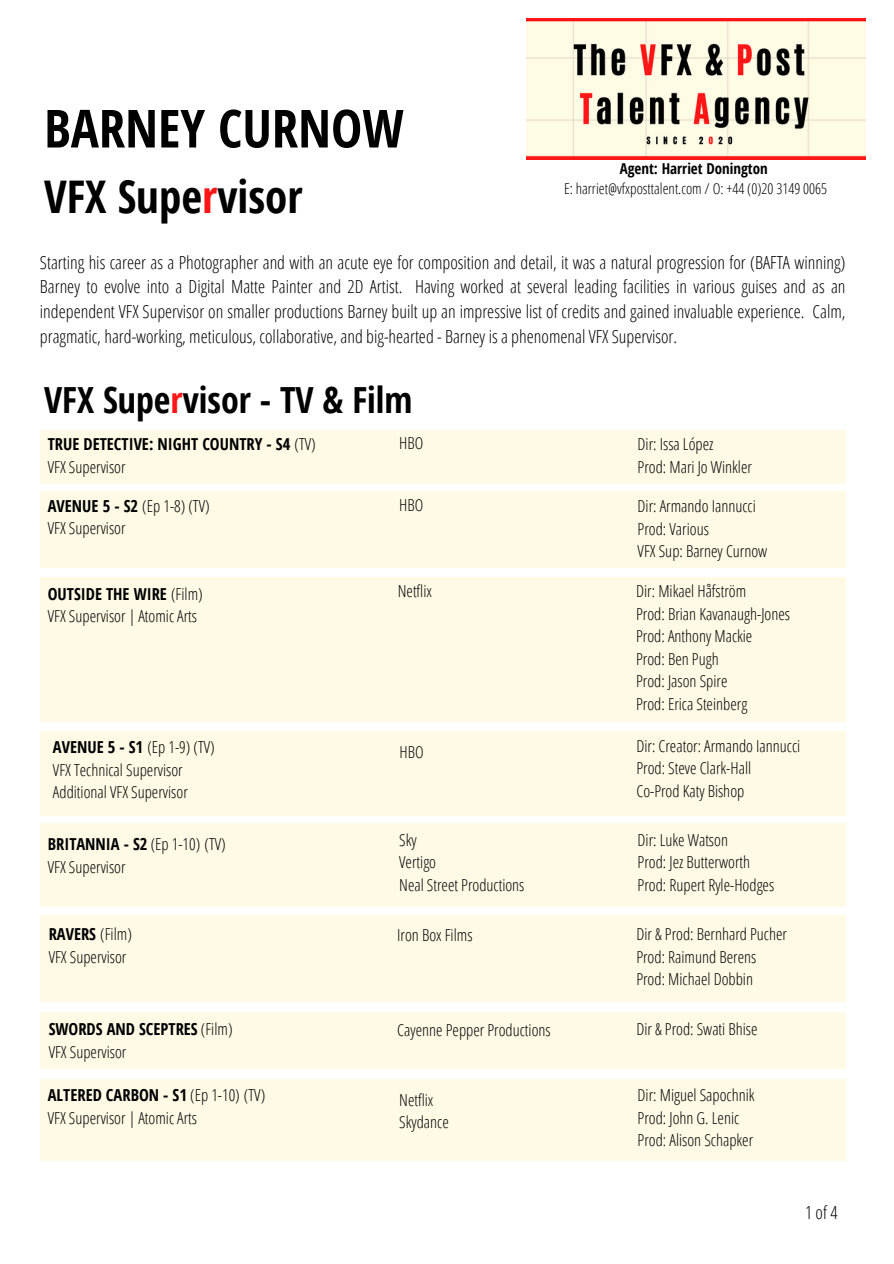
<style>
.page{position:relative;width:894px;height:1264px;background:#fff}
.page>*{position:absolute;margin:0;border:0;box-sizing:border-box;transform-origin:0 0}
.t1{font:700 52.5px "Open Sans Condensed";color:#000}
.t2{font:700 45px "Open Sans Condensed";color:#000}
.t3{font:700 36px "Open Sans Condensed";color:#000}
.t4{font:300 18px/24.8px "Open Sans Condensed";color:#000;text-align:justify}
.t5{font:300 16.5px/22.5px "Open Sans Condensed";color:#000}
.t6{font:700 16.5px/22.5px "Open Sans Condensed";color:#000}
.t7{font:300 15px "Open Sans Condensed";color:#000}
.t8{font:700 15px "Open Sans Condensed";color:#000}
.s1{color:#ff1616}
.s2{font-weight:300}
.s3{font-weight:700}
</style>
<div class="page">
<img style="left:526px;top:19px;width:338px;height:141px">
<div style="left:40px;top:578px;width:805px;height:144px;background:#fefae5"></div>
<div style="left:40px;top:731px;width:805px;height:84px;background:#fefae5"></div>
<div style="left:40px;top:430px;width:805px;height:53px;background:#fefae5"></div>
<div style="left:40px;top:823px;width:805px;height:84px;background:#fefae5"></div>
<div style="left:40px;top:915px;width:805px;height:86px;background:#fefae5"></div>
<div style="left:40px;top:1012px;width:805px;height:56px;background:#fefae5"></div>
<div style="left:40px;top:1079px;width:805px;height:81px;background:#fefae5"></div>
<div style="left:40px;top:491px;width:805px;height:77px;background:#fefae5"></div>
<p class="t1" style="left:44px;top:91px;width:361px">BARNEY CURNOW</p>
<p class="t2" style="left:44px;top:165px;width:260px">VFX Supe<span class="s1">r</span>visor</p>
<p class="t8" style="left:619px;top:158px;width:149px">Agent: Harriet Donington</p>
<h4 class="t7" style="left:564px;top:178px;width:264px">E: harriet@vfxposttalent.com / O: +44 (0)20 3149 0065</h4>
<h4 class="t4" style="left:40px;top:249px;width:806px">Starting his career as a Photographer and with an acute eye for composition and detail, it was a natural progression for (BAFTA winning)<br>Barney to evolve into a Digital Matte Painter and 2D Artist. Having worked at several leading facilities in various guises and as an independent VFX Supervisor on smaller productions Barney built up an impressive list of credits and gained invaluable experience. Calm, pragmatic, hard-working, meticulous, collaborative, and big-hearted - Barney is a phenomenal VFX Supervisor.</h4>
<p class="t3" style="left:44px;top:374px;width:369px">VFX Supe<span class="s1">r</span>visor - TV &amp; Film</p>
<h4 class="t5" style="left:399px;top:431px;width:26px">HBO</h4>
<h4 class="t6" style="left:48px;top:432px;width:269px">TRUE DETECTIVE: NIGHT COUNTRY - S4 <span class="s2">(TV)<br>VFX Supervisor</span></h4>
<h4 class="t5" style="left:637px;top:432px;width:116px">Dir: Issa López<br>Prod: Mari Jo Winkler</h4>
<h4 class="t5" style="left:399px;top:493px;width:26px">HBO</h4>
<h4 class="t5" style="left:48px;top:494px;width:163px"><span class="s3">AVENUE 5 - S2</span> (Ep 1-8) (TV)<br>VFX Supervisor</h4>
<h4 class="t5" style="left:637px;top:494px;width:131px">Dir: Armando Iannucci<br>Prod: Various<br>VFX Sup: Barney Curnow</h4>
<h3 class="t5" style="left:48px;top:582px;width:156px"><span class="s3">OUTSIDE THE WIRE</span> (Film)<br>VFX Supervisor | Atomic Arts</h3>
<h4 class="t5" style="left:636px;top:579px;width:155px">Dir: Mikael Håfström<br>Prod: Brian Kavanaugh-Jones<br>Prod: Anthony Mackie<br>Prod: Ben Pugh<br>Prod: Jason Spire<br>Prod: Erica Steinberg</h4>
<h4 class="t5" style="left:397px;top:579px;width:36px">Netflix</h4>
<h4 class="t5" style="left:53px;top:735px;width:163px"><span class="s3">AVENUE 5 - S1</span> (Ep 1-9) (TV)<br>VFX Technical Supervisor<br>Additional VFX Supervisor</h4>
<h3 class="t5" style="left:636px;top:734px;width:165px">Dir: Creator: Armando Iannucci<br>Prod: Steve Clark-Hall<br>Co-Prod Katy Bishop</h3>
<h4 class="t5" style="left:399px;top:739px;width:26px">HBO</h4>
<h3 class="t5" style="left:48px;top:832px;width:179px"><span class="s3">BRITANNIA - S2</span> (Ep 1-10) (TV)<br>VFX Supervisor</h3>
<h4 class="t5" style="left:637px;top:828px;width:138px">Dir: Luke Watson<br>Prod: Jez Butterworth<br>Prod: Rupert Ryle-Hodges</h4>
<h4 class="t5" style="left:399px;top:828px;width:127px">Sky<br>Vertigo<br>Neal Street Productions</h4>
<h4 class="t5" style="left:49px;top:922px;width:85px"><span class="s3">RAVERS</span> (Film)<br>VFX Supervisor</h4>
<h4 class="t5" style="left:636px;top:922px;width:152px">Dir &amp; Prod: Bernhard Pucher<br>Prod: Raimund Berens<br>Prod: Michael Dobbin</h4>
<h4 class="t5" style="left:397px;top:922px;width:77px">Iron Box Films</h4>
<h4 class="t5" style="left:49px;top:1017px;width:185px"><span class="s3">SWORDS AND SCEPTRES</span> (Film)<br>VFX Supervisor</h4>
<h4 class="t5" style="left:397px;top:1018px;width:155px">Cayenne Pepper Productions</h4>
<h4 class="t5" style="left:636px;top:1017px;width:123px">Dir &amp; Prod: Swati Bhise</h4>
<h4 class="t5" style="left:48px;top:1083px;width:219px"><span class="s3">ALTERED CARBON - S1</span> (Ep 1-10) (TV)<br>VFX Supervisor | Atomic Arts</h4>
<h4 class="t5" style="left:637px;top:1083px;width:118px">Dir: Miguel Sapochnik<br>Prod: John G. Lenic<br>Prod: Alison Schapker</h4>
<h4 class="t5" style="left:399px;top:1087px;width:51px">Netflix<br>Skydance</h4>
<h2 class="t4" style="left:804px;top:1199px;width:34px">1 of 4</h2>
</div>
